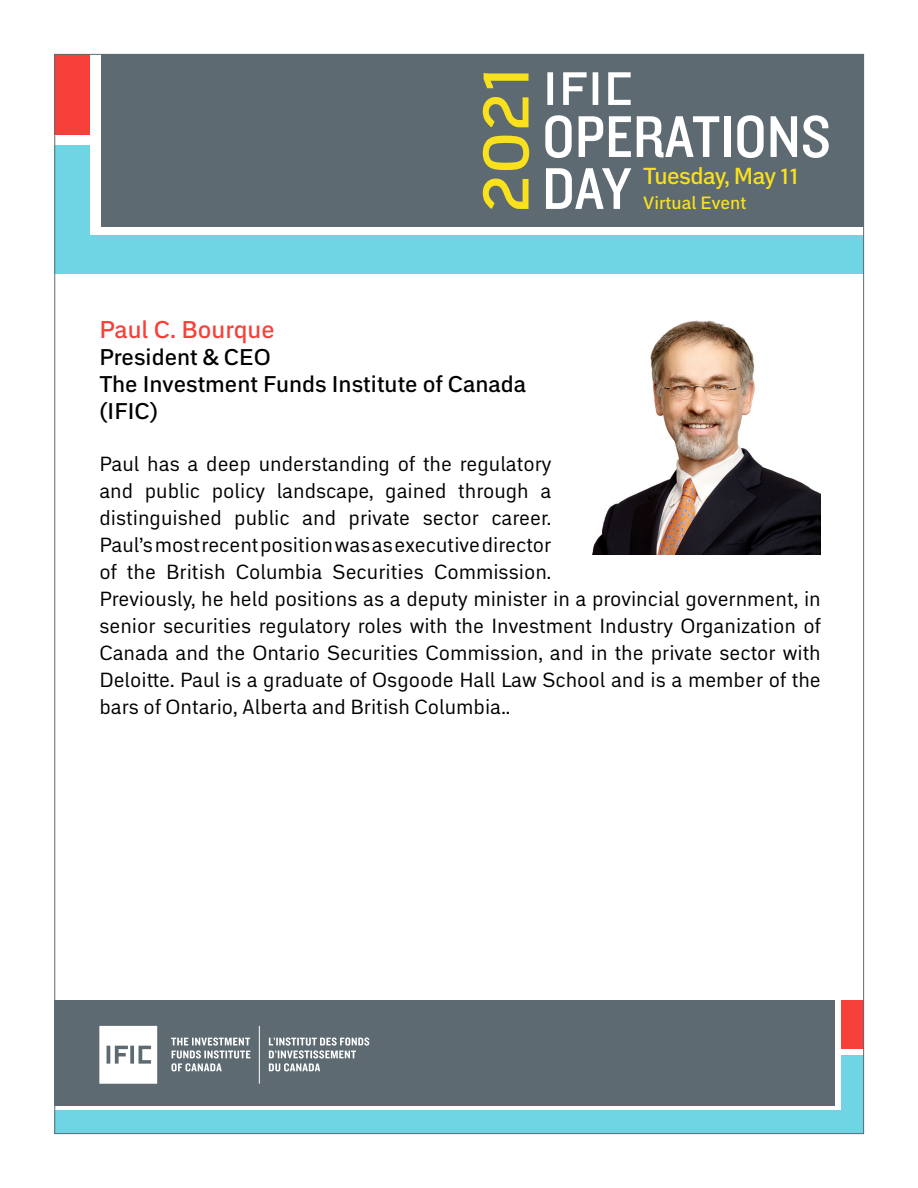
<style>
.page{position:relative;width:918px;height:1188px;background:#fff}
.page>*{position:absolute;margin:0;border:0;box-sizing:border-box;transform-origin:0 0}
.t1{font:61.05px/51.9px "Knockout 30 Junior Welterwt";color:#fff}
.t2{font:500 24px "Embarcadero MVB Pro";color:#f7403a}
.t3{font:500 22.95px "Embarcadero MVB Pro";letter-spacing:-.025em;color:#f9e11e}
.t4{font:500 22.5px/27px "Embarcadero MVB Pro";color:#000}
.t5{font:20.25px/27px "Embarcadero MVB Pro";color:#000}
.t6{font:500 17.55px "Embarcadero MVB Pro";color:#f9e11e}
</style>
<div class="page">
<img style="left:592px;top:320px;width:228px;height:235px">
<div style="left:101px;top:54px;width:763px;height:173px;background:#5e6a71"></div>
<div style="left:54px;top:236px;width:810px;height:38px;background:#6fd4e4"></div>
<div style="left:54px;top:54px;width:36px;height:80px;background:#f7403a"></div>
<div style="left:54px;top:145px;width:36px;height:119px;background:#6fd4e4"></div>
<svg style="left:483px;top:179px;width:46px;height:30px"></svg>
<svg style="left:483px;top:136px;width:46px;height:34px"></svg>
<svg style="left:483px;top:97px;width:46px;height:30px"></svg>
<svg style="left:484px;top:73px;width:45px;height:15px"></svg>
<svg style="left:547px;top:72px;width:84px;height:33px"></svg>
<div style="left:54px;top:1000px;width:781px;height:105px;background:#5e6a71"></div>
<div style="left:54px;top:1111px;width:810px;height:23px;background:#6fd4e4"></div>
<div style="left:842px;top:1000px;width:22px;height:49px;background:#f7403a"></div>
<div style="left:842px;top:1056px;width:22px;height:72px;background:#6fd4e4"></div>
<svg style="left:171px;top:1037px;width:79px;height:34px"></svg>
<svg style="left:269px;top:1037px;width:100px;height:34px"></svg>
<hr style="left:259px;top:1026px;width:1px;height:58px;background:#fff">
<svg style="left:99px;top:1026px;width:58px;height:58px;background:#eaecec"></svg>
<h1 class="t1" style="left:542px;top:108px;width:290px">OPERATIONS<br>DAY</h1>
<p class="t3" style="left:643px;top:160px;width:157px">Tuesday, May 11</p>
<p class="t6" style="left:643px;top:190px;width:105px">Virtual Event</p>
<p class="t2" style="left:99px;top:313px;width:177px">Paul C. Bourque</p>
<p class="t4" style="left:99px;top:343px;width:428px">President &amp; CEO<br>The Investment Funds Institute of Canada (IFIC)</p>
<p class="t5" style="left:99px;top:450px;width:723px">Paul has a deep understanding of the regulatory<br>and public policy landscape, gained through a<br>distinguished public and private sector career.<br>Paul’s most recent position was as executive director<br>of the British Columbia Securities Commission.<br>Previously, he held positions as a deputy minister in a provincial government, in senior securities regulatory roles with the Investment Industry Organization of Canada and the Ontario Securities Commission, and in the private sector with Deloitte. Paul is a graduate of Osgoode Hall Law School and is a member of the bars of Ontario, Alberta and British Columbia..</p>
</div>
